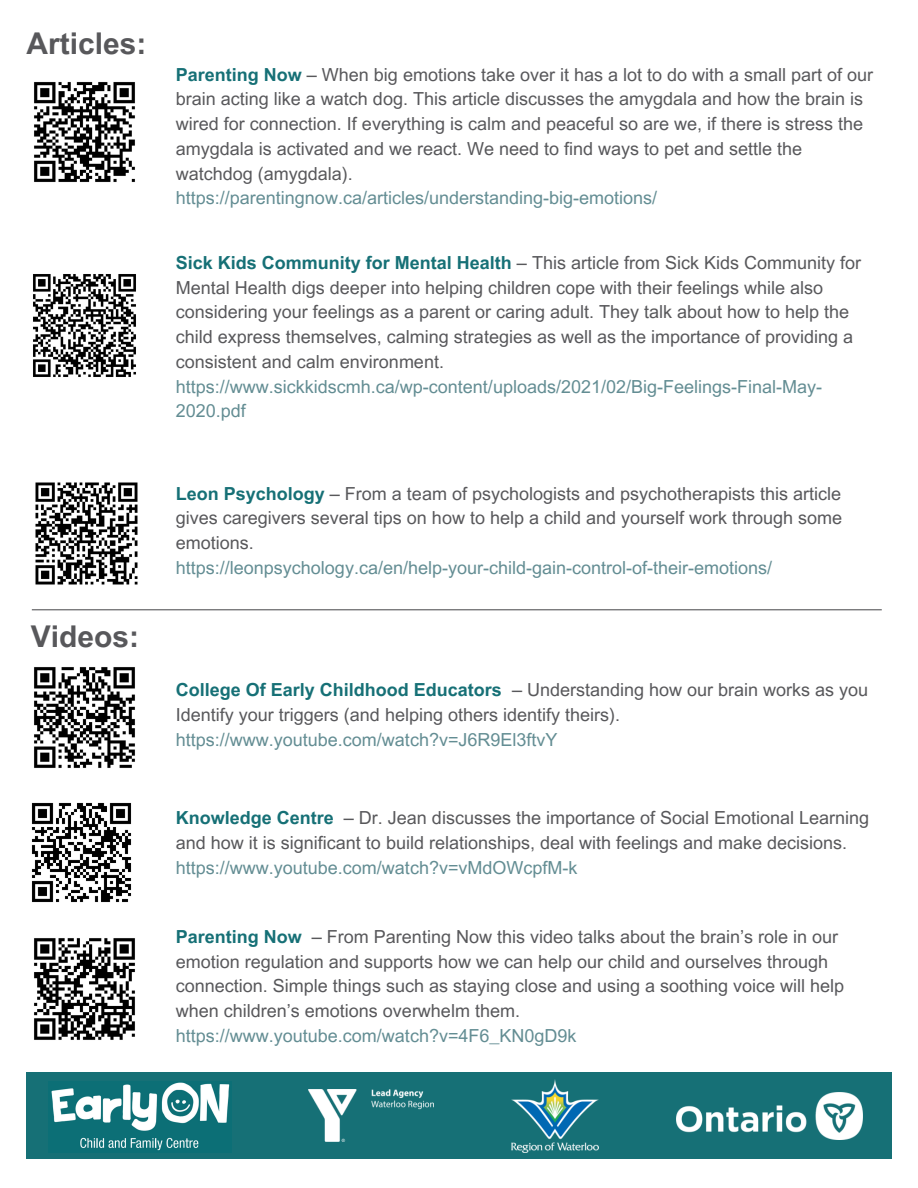
<style>
.page{position:relative;width:918px;height:1188px;background:#fff}
.page>*{position:absolute;margin:0;border:0;box-sizing:border-box;transform-origin:0 0}
.t1{font:700 30px "Arial MT Pro";color:#58585b}
.t2{font:18px/24.8px "Arial MT Pro";color:#58585b}
.t3{font:18px/24.8px "Arial MT Pro";color:#638d93}
.s1{font-weight:700;color:#167076}
</style>
<div class="page">
<div style="left:27px;top:1072px;width:865px;height:87px;background:#167076"></div>
<img style="left:677px;top:1092px;width:186px;height:47px">
<img style="left:511px;top:1079px;width:88px;height:73px">
<img style="left:309px;top:1090px;width:125px;height:52px">
<img style="left:50px;top:1082px;width:180px;height:70px">
<hr style="left:32px;top:609px;width:850px;height:1px;background:#58585b">
<img style="left:33px;top:274px;width:103px;height:103px">
<img style="left:34px;top:938px;width:101px;height:102px">
<img style="left:34px;top:82px;width:101px;height:100px">
<img style="left:35px;top:482px;width:103px;height:103px">
<img style="left:34px;top:667px;width:101px;height:101px">
<img style="left:31px;top:802px;width:101px;height:101px">
<p class="t1" style="left:27px;top:32px;width:121px">Articles:</p>
<p class="t1" style="left:31px;top:625px;width:110px">Videos:</p>
<p class="t2" style="left:176px;top:64px;width:699px"><span class="s1">Parenting Now</span> – When big emotions take over it has a lot to do with a small part of our brain acting like a watch dog. This article discusses the amygdala and how the brain is wired for connection. If everything is calm and peaceful so are we, if there is stress the amygdala is activated and we react. We need to find ways to pet and settle the watchdog (amygdala).</p>
<p class="t3" style="left:176px;top:188px;width:483px">https://parentingnow.ca/articles/understanding-big-emotions/</p>
<p class="t2" style="left:176px;top:252px;width:687px"><span class="s1">Sick Kids Community for Mental Health</span> – This article from Sick Kids Community for Mental Health digs deeper into helping children cope with their feelings while also considering your feelings as a parent or caring adult. They talk about how to help the child express themselves, calming strategies as well as the importance of providing a consistent and calm environment.</p>
<p class="t3" style="left:176px;top:376px;width:648px">https://www.sickkidscmh.ca/wp-content/uploads/2021/02/Big-Feelings-Final-May-<br>2020.pdf</p>
<p class="t2" style="left:176px;top:483px;width:668px;text-align:justify"><span class="s1">Leon Psychology</span> – From a team of psychologists and psychotherapists this article gives caregivers several tips on how to help a child and yourself work through some emotions.</p>
<p class="t3" style="left:176px;top:557px;width:598px">https://leonpsychology.ca/en/help-your-child-gain-control-of-their-emotions/</p>
<p class="t2" style="left:176px;top:680px;width:694px"><span class="s1">College Of Early Childhood Educators</span> – Understanding how our brain works as you<br>Identify your triggers (and helping others identify theirs).</p>
<p class="t3" style="left:176px;top:729px;width:383px">https://www.youtube.com/watch?v=J6R9El3ftvY</p>
<p class="t2" style="left:176px;top:808px;width:695px"><span class="s1">Knowledge Centre</span> – Dr. Jean discusses the importance of Social Emotional Learning and how it is significant to build relationships, deal with feelings and make decisions.</p>
<p class="t3" style="left:176px;top:857px;width:403px">https://www.youtube.com/watch?v=vMdOWcpfM-k</p>
<p class="t2" style="left:176px;top:926px;width:670px"><span class="s1">Parenting Now</span> – From Parenting Now this video talks about the brain’s role in our emotion regulation and supports how we can help our child and ourselves through connection. Simple things such as staying close and using a soothing voice will help when children’s emotions overwhelm them.</p>
<p class="t3" style="left:176px;top:1025px;width:402px">https://www.youtube.com/watch?v=4F6_KN0gD9k</p>
</div>
